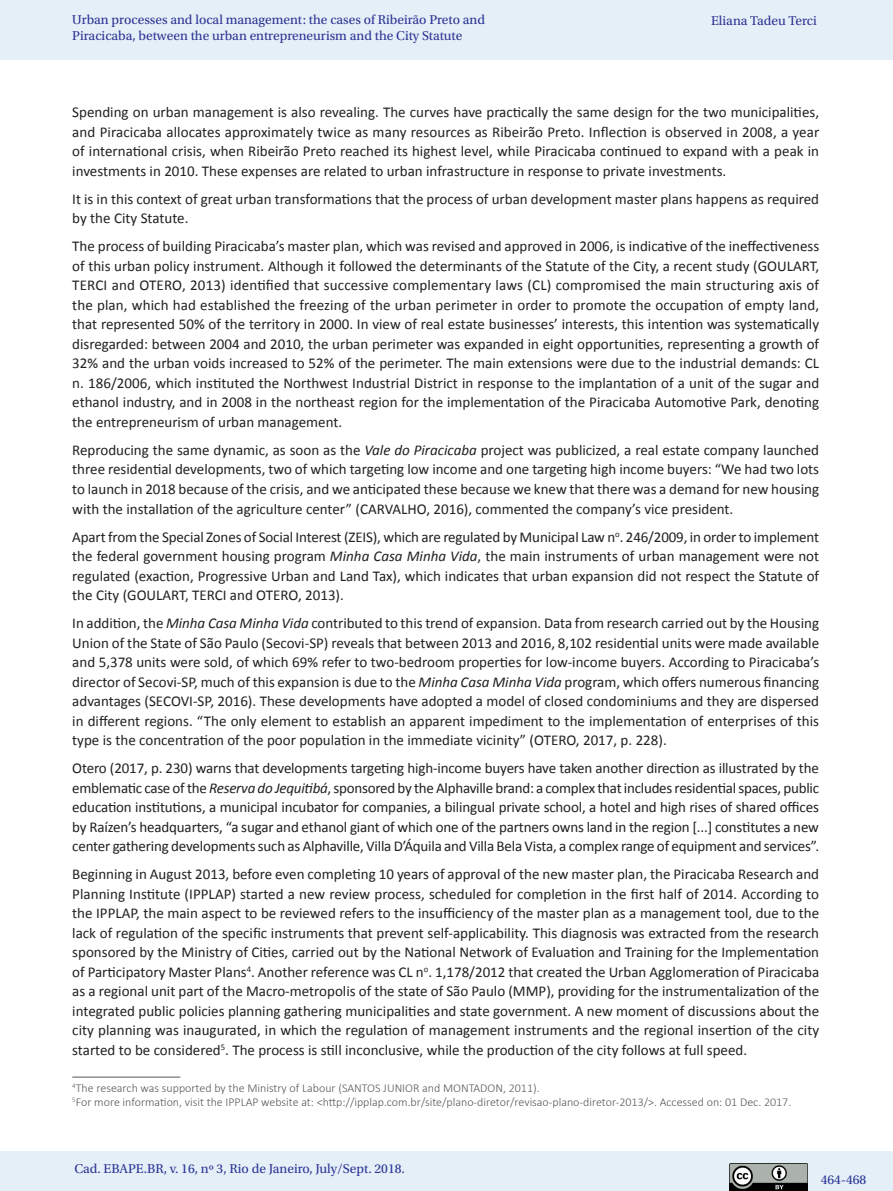
<style>
.page{position:relative;width:893px;height:1191px;background:#fff}
.page>*{position:absolute;margin:0;border:0;box-sizing:border-box;transform-origin:0 0}
._06_0_texto{font:15px/19.5px "Calibri";color:#231f20;text-align:justify}
.t1{font:13.5px/16.5px "Utopia Std";color:#2b3393}
._06_3_nota_de_rodape{font:300 12px "Calibri";color:#57585a}
.s1{font-style:italic}
</style>
<div class="page">
<div style="left:0;top:1151px;width:893px;height:40px;background:#e4eff8"></div>
<img style="left:730px;top:1163px;width:77px;height:27px">
<div style="left:0;top:0;width:893px;height:60px;background:#e4eff8"></div>
<hr style="left:72px;top:1076px;width:108px;height:1px;background:#57585a">
<p class="t1" style="left:72px;top:11px;width:414px">Urban processes and local management: the cases of Ribeirão Preto and<br>Piracicaba, between the urban entrepreneurism and the City Statute</p>
<p class="t1" style="left:711px;top:13px;width:107px">Eliana Tadeu Terci</p>
<p class="_06_0_texto" style="left:72px;top:103px;width:748px">Spending on urban management is also revealing. The curves have practically the same design for the two municipalities, and Piracicaba allocates approximately twice as many resources as Ribeirão Preto. Inflection is observed in 2008, a year of international crisis, when Ribeirão Preto reached its highest level, while Piracicaba continued to expand with a peak in investments in 2010. These expenses are related to urban infrastructure in response to private investments.</p>
<p class="_06_0_texto" style="left:72px;top:189px;width:748px">It is in this context of great urban transformations that the process of urban development master plans happens as required by the City Statute.</p>
<p class="_06_0_texto" style="left:72px;top:237px;width:748px">The process of building Piracicaba’s master plan, which was revised and approved in 2006, is indicative of the ineffectiveness of this urban policy instrument. Although it followed the determinants of the Statute of the City, a recent study (GOULART, TERCI and OTERO, 2013) identified that successive complementary laws (CL) compromised the main structuring axis of the plan, which had established the freezing of the urban perimeter in order to promote the occupation of empty land, that represented 50% of the territory in 2000. In view of real estate businesses’ interests, this intention was systematically disregarded: between 2004 and 2010, the urban perimeter was expanded in eight opportunities, representing a growth of 32% and the urban voids increased to 52% of the perimeter. The main extensions were due to the industrial demands: CL n. 186/2006, which instituted the Northwest Industrial District in response to the implantation of a unit of the sugar and ethanol industry, and in 2008 in the northeast region for the implementation of the Piracicaba Automotive Park, denoting the entrepreneurism of urban management.</p>
<p class="_06_0_texto" style="left:72px;top:440px;width:748px">Reproducing the same dynamic, as soon as the <span class="s1">Vale do Piracicaba</span> project was publicized, a real estate company launched three residential developments, two of which targeting low income and one targeting high income buyers: “We had two lots to launch in 2018 because of the crisis, and we anticipated these because we knew that there was a demand for new housing with the installation of the agriculture center” (CARVALHO, 2016), commented the company’s vice president.</p>
<p class="_06_0_texto" style="left:72px;top:527px;width:748px">Apart from the Special Zones of Social Interest (ZEIS), which are regulated by Municipal Law n<sup>o</sup>. 246/2009, in order to implement the federal government housing program <span class="s1">Minha Casa Minha Vida</span>, the main instruments of urban management were not regulated (exaction, Progressive Urban and Land Tax), which indicates that urban expansion did not respect the Statute of the City (GOULART, TERCI and OTERO, 2013).</p>
<p class="_06_0_texto" style="left:72px;top:613px;width:748px">In addition, the <span class="s1">Minha Casa Minha Vida</span> contributed to this trend of expansion. Data from research carried out by the Housing Union of the State of São Paulo (Secovi-SP) reveals that between 2013 and 2016, 8,102 residential units were made available and 5,378 units were sold, of which 69% refer to two-bedroom properties for low-income buyers. According to Piracicaba’s director of Secovi-SP, much of this expansion is due to the <span class="s1">Minha Casa Minha Vida</span> program, which offers numerous financing advantages (SECOVI-SP, 2016). These developments have adopted a model of closed condominiums and they are dispersed in different regions. “The only element to establish an apparent impediment to the implementation of enterprises of this type is the concentration of the poor population in the immediate vicinity” (OTERO, 2017, p. 228).</p>
<p class="_06_0_texto" style="left:72px;top:758px;width:748px">Otero (2017, p. 230) warns that developments targeting high-income buyers have taken another direction as illustrated by the emblematic case of the <span class="s1">Reserva do Jequitibá</span>, sponsored by the Alphaville brand: a complex that includes residential spaces, public education institutions, a municipal incubator for companies, a bilingual private school, a hotel and high rises of shared offices by Raízen’s headquarters, “a sugar and ethanol giant of which one of the partners owns land in the region [...] constitutes a new center gathering developments such as Alphaville, Villa D’Áquila and Villa Bela Vista, a complex range of equipment and services”.</p>
<p class="_06_0_texto" style="left:72px;top:864px;width:748px">Beginning in August 2013, before even completing 10 years of approval of the new master plan, the Piracicaba Research and Planning Institute (IPPLAP) started a new review process, scheduled for completion in the first half of 2014. According to the IPPLAP, the main aspect to be reviewed refers to the insufficiency of the master plan as a management tool, due to the lack of regulation of the specific instruments that prevent self-applicability. This diagnosis was extracted from the research sponsored by the Ministry of Cities, carried out by the National Network of Evaluation and Training for the Implementation of Participatory Master Plans<sup>4</sup>. Another reference was CL n<sup>o</sup>. 1,178/2012 that created the Urban Agglomeration of Piracicaba as a regional unit part of the Macro-metropolis of the state of São Paulo (MMP), providing for the instrumentalization of the integrated public policies planning gathering municipalities and state government. A new moment of discussions about the city planning was inaugurated, in which the regulation of management instruments and the regional insertion of the city started to be considered<sup>5</sup>. The process is still inconclusive, while the production of the city follows at full speed.</p>
<p class="_06_3_nota_de_rodape" style="left:72px;top:1080px;width:469px"><sup>4</sup>The research was supported by the Ministry of Labour (SANTOS JUNIOR and MONTADON, 2011).</p>
<p class="_06_3_nota_de_rodape" style="left:72px;top:1094px;width:720px"><sup>5</sup>For more information, visit the IPPLAP website at: &lt;http://ipplap.com.br/site/plano-diretor/revisao-plano-diretor-2013/&gt;. Accessed on: 01 Dec. 2017.</p>
<p class="t1" style="left:74px;top:1160px;width:332px">Cad. EBAPE.BR, v. 16, nº 3, Rio de Janeiro, July/Sept. 2018.</p>
<p class="t1" style="left:821px;top:1171px;width:47px">464-468</p>
</div>
